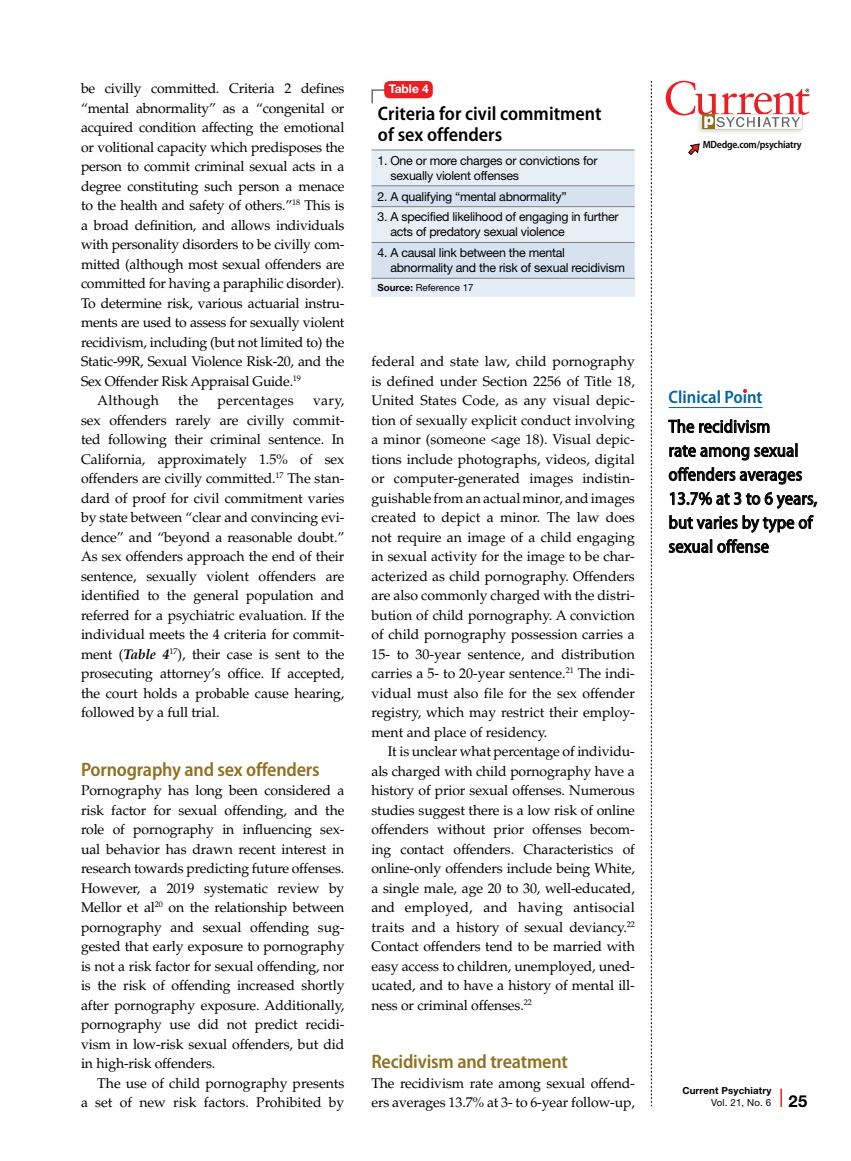
<style>
.page{position:relative;width:851px;height:1161px;background:#fff}
.page>*{position:absolute;margin:0;border:0;box-sizing:border-box;transform-origin:0 0}
.sub2{font:600 semi-condensed 19.5px "Myriad Pro";letter-spacing:-.01em;color:#91701f}
.tabletitle{font:600 semi-condensed 19.5px/21px "Myriad Pro";color:#000}
.clinical_point{font:semi-condensed 18px/24px "Myriad Pro";letter-spacing:.01em;color:#000}
.t1{font:600 semi-condensed 18px "Myriad Pro";color:#0063a5}
.body_indent{font:14.1px/19.5px "Palatino LT Std";color:#000;text-align:justify}
.body{font:14.1px/19.5px "Palatino LT Std";letter-spacing:-.01em;color:#000;text-align:justify}
.body_indent-2{font:14.1px "Palatino LT Std";letter-spacing:.02em;color:#000}
.tablebody{font:12.3px/15px "Helvetica Neue LT Std";letter-spacing:-.02em;color:#000}
.tabletitle_no{font:700 12px "Helvetica Neue LT Std";color:#fff}
.t2{font:600 semi-condensed 10.5px "Myriad Pro";letter-spacing:-.02em;color:#000}
.t3{font:700 9.75px/12px "Helvetica Neue LT Std";letter-spacing:.015em;color:#000}
.source{font:9.75px "Helvetica Neue LT Std";color:#000}
.s1{font-weight:700;font-style:italic}
.s2{font-weight:700}
.s3{font-weight:400}
.s4{font-size:16.5px}
</style>
<div class="page">
<svg style="left:780px;top:1089px;width:1px;height:18px"></svg>
<svg style="left:651px;top:81px;width:1px;height:1025px"></svg>
<svg style="left:688px;top:143px;width:12px;height:12px"></svg>
<img style="left:698px;top:129px;width:105px;height:4px">
<svg style="left:665px;top:81px;width:144px;height:48px"></svg>
<hr style="left:668px;top:407px;width:94px;height:1px;background:#0063a5">
<svg style="left:668px;top:419px;width:101px;height:15px"></svg>
<svg style="left:669px;top:444px;width:128px;height:17px"></svg>
<svg style="left:669px;top:467px;width:133px;height:18px"></svg>
<svg style="left:669px;top:492px;width:148px;height:17px"></svg>
<svg style="left:669px;top:515px;width:144px;height:18px"></svg>
<svg style="left:668px;top:539px;width:100px;height:15px"></svg>
<svg style="left:743px;top:389px;width:4px;height:4px"></svg>
<svg style="left:371px;top:89px;width:16px;height:15px"></svg>
<div style="left:384px;top:81px;width:49px;height:17px;background:#ed1d24;border-radius:5px"></div>
<svg style="left:371px;top:151px;width:263px;height:127px;background:#dfe7f2"></svg>
<div style="left:371px;top:278px;width:263px;height:19px;background:#e6edf6"></div>
<hr style="left:371px;top:278px;width:263px;height:1px;background:#808285">
<hr style="left:371px;top:206px;width:263px;height:1px;background:#808285">
<hr style="left:371px;top:242px;width:263px;height:1px;background:#808285">
<hr style="left:371px;top:150px;width:263px;height:1px;background:#808285">
<hr style="left:371px;top:186px;width:263px;height:1px;background:#808285">
<p class="body" style="left:81px;top:79px;width:265px">be civilly committed. Criteria 2 defines “mental abnormality” as a “congenital or acquired condition affecting the emotional or volitional capacity which predisposes the person to commit criminal sexual acts in a degree constituting such person a menace to the health and safety of others.”<sup>18</sup> This is a broad definition, and allows individuals with personality disorders to be civilly com&shy;mitted (although most sexual offenders are committed for having a paraphilic disorder).<br>To determine risk, various actuarial instru&shy;ments are used to assess for sexually violent recidivism, including (but not limited to) the Static-99R, Sexual Violence Risk-20, and the Sex Offender Risk Appraisal Guide.<sup>19</sup></p>
<p class="body_indent-2" style="left:97px;top:392px;width:63px">Although</p>
<p class="body_indent" style="left:178px;top:391px;width:22px">the</p>
<p class="body_indent-2" style="left:217px;top:392px;width:78px">percentages</p>
<p class="body_indent" style="left:81px;top:391px;width:265px;text-indent:232px">vary, sex offenders rarely are civilly commit&shy;ted following their criminal sentence. In California, approximately 1.5% of sex offenders are civilly committed.<sup>17</sup> The stan&shy;dard of proof for civil commitment varies by state between “clear and convincing evi&shy;dence” and “beyond a reasonable doubt.” As sex offenders approach the end of their sentence, sexually violent offenders are identified to the general population and referred for a psychiatric evaluation. If the individual meets the 4 criteria for commit&shy;ment (<span class="s1">Table 4</span><sup>17</sup>), their case is sent to the prosecuting attorney’s office. If accepted, the court holds a probable cause hearing, followed by a full trial.</p>
<p class="sub2" style="left:81px;top:757px;width:240px">Pornography and sex offenders</p>
<p class="body" style="left:81px;top:781px;width:265px">Pornography has long been considered a risk factor for sexual offending, and the role of pornography in influencing sex&shy;ual behavior has drawn recent interest in research towards predicting future offenses.<br>However, a 2019 systematic review by Mellor et al<sup>20</sup> on the relationship between pornography and sexual offending sug&shy;gested that early exposure to pornography is not a risk factor for sexual offending, nor is the risk of offending increased shortly after pornography exposure. Additionally, pornography use did not predict recidi&shy;vism in low-risk sexual offenders, but did in high-risk offenders.</p>
<p class="body_indent" style="left:81px;top:1073px;width:265px;text-align:right">The use of child pornography presents<br>a set of new risk factors. Prohibited by</p>
<p class="tabletitle_no" style="left:389px;top:82px;width:42px">Table 4</p>
<p class="tabletitle" style="left:378px;top:103px;width:225px">Criteria for civil commitment of sex offenders</p>
<p class="tablebody" style="left:390px;top:153px;width:208px;text-indent:-13px">1. One or more charges or convictions for sexually violent offenses</p>
<p class="tablebody" style="left:377px;top:189px;width:191px">2. A qualifying “mental abnormality”</p>
<p class="tablebody" style="left:390px;top:209px;width:229px;text-indent:-13px">3. A specified likelihood of engaging in further acts of predatory sexual violence</p>
<p class="tablebody" style="left:390px;top:245px;width:236px;text-indent:-13px">4. A causal link between the mental abnormality and the risk of sexual recidivism</p>
<p class="source" style="left:377px;top:282px;width:98px"><span class="s2">Source:</span> Reference 17</p>
<p class="body_indent" style="left:371px;top:352px;width:265px">federal and state law, child pornography is defined under Section 2256 of Title 18, United States Code, as any visual depic&shy;tion of sexually explicit conduct involving a minor (someone &lt;age 18). Visual depic&shy;tions include photographs, videos, digital or computer-generated images indistin&shy;guishable from an actual minor, and images created to depict a minor. The law does not require an image of a child engaging in sexual activity for the image to be char&shy;acterized as child pornography. Offenders are also commonly charged with the distri&shy;bution of child pornography. A conviction of child pornography possession carries a 15- to 30-year sentence, and distribution carries a 5- to 20-year sentence.<sup>21</sup> The indi&shy;vidual must also file for the sex offender registry, which may restrict their employ&shy;ment and place of residency.</p>
<p class="body_indent" style="left:371px;top:742px;width:265px;text-indent:16px">It is unclear what percentage of individu&shy;als charged with child pornography have a history of prior sexual offenses. Numerous studies suggest there is a low risk of online offenders without prior offenses becom&shy;ing contact offenders. Characteristics of online-only offenders include being White, a single male, age 20 to 30, well-educated, and employed, and having antisocial traits and a history of sexual deviancy.<sup>22<br></sup>Contact offenders tend to be married with easy access to children, unemployed, uned&shy;ucated, and to have a history of mental ill&shy;ness or criminal offenses.<sup>22</sup></p>
<p class="sub2" style="left:371px;top:1049px;width:198px">Recidivism and treatment</p>
<p class="body" style="left:371px;top:1073px;width:265px">The recidivism rate among sexual offend&shy;ers averages 13.7% at 3- to 6-year follow-up,</p>
<p class="t2" style="left:702px;top:138px;width:100px">MDedge.com/psychiatry</p>
<p class="t1" style="left:668px;top:386px;width:95px">Clinical Point</p>
<p class="clinical_point" style="left:668px;top:414px;width:150px">The recidivism<br>rate among sexual offenders averages<br>13.7% at 3 to 6 years, but varies by type of sexual offense</p>
<p class="t3" style="left:711px;top:1085px;width:98px;text-indent:-29px">Current Psychiatry<br><span class="s3">Vol. 21, No. 6</span> <span class="s4">25</span></p>
</div>
